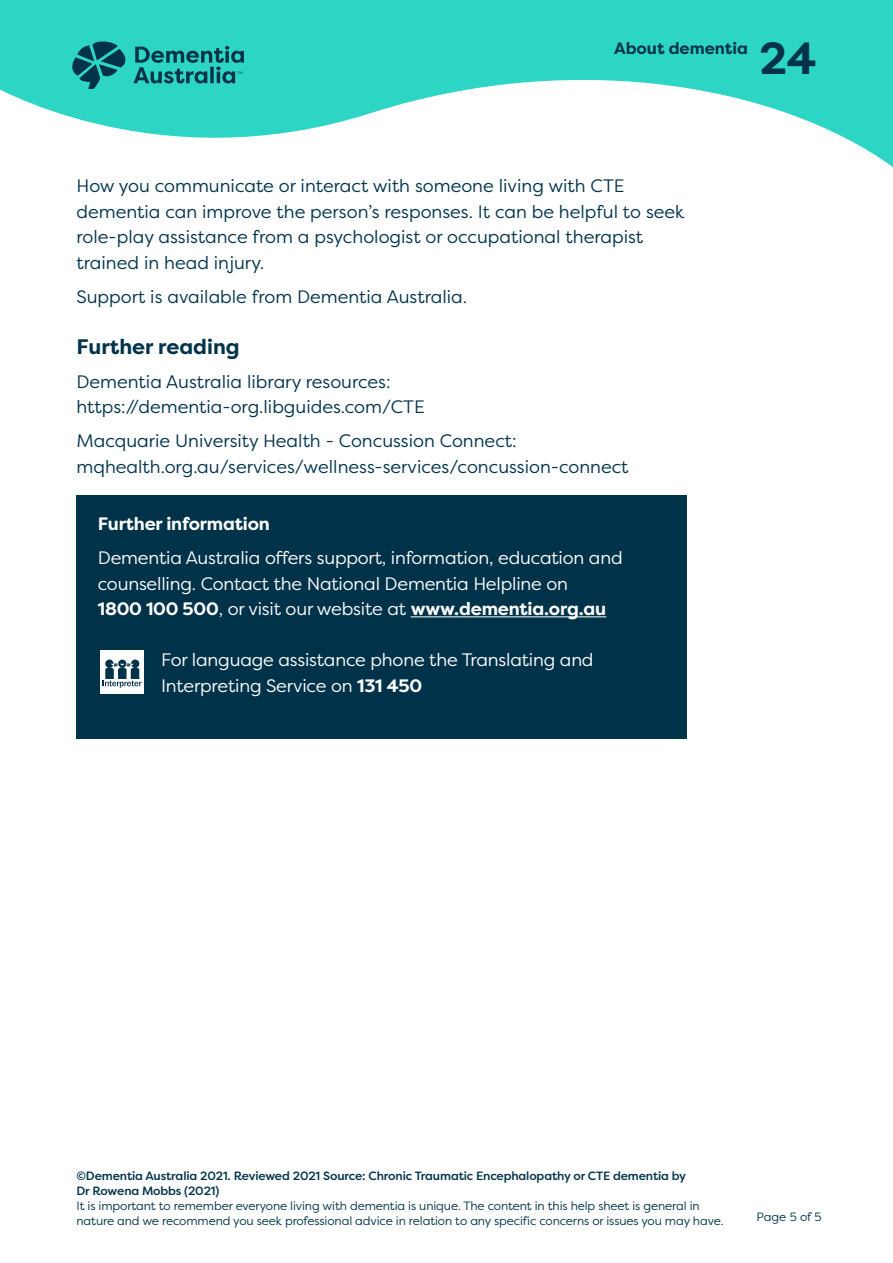
<style>
.page{position:relative;width:893px;height:1263px;background:#fff}
.page>*{position:absolute;margin:0;border:0;box-sizing:border-box;transform-origin:0 0}
.t1{font:700 45px "Filson Pro";color:#00334a}
.t2{font:700 21px "Filson Pro";color:#00334a}
.t3{font:18px/25.5px "Filson Pro";color:#00334a}
.t4{font:18px/25.5px "Filson Pro";letter-spacing:-.01em;color:#fff}
.t5{font:700 18px "Filson Pro";letter-spacing:-.01em;color:#fff}
.t6{font:700 16.5px "Filson Pro";color:#00334a}
.t7{font:12px/15px "Filson Pro";letter-spacing:-.01em;color:#00334a}
.t8{font:500 12px/15px "Filson Pro";letter-spacing:-.01em;color:#00334a}
.s1{font-weight:700}
</style>
<div class="page">
<svg style="left:0;top:0;width:893px;height:167px;fill:#2cd5c4"></svg>
<svg style="left:72px;top:40px;width:172px;height:49px;background:#1d9f9b"></svg>
<div style="left:77px;top:495px;width:610px;height:61px;background:#00334a"></div>
<div style="left:77px;top:529px;width:610px;height:107px;background:#00334a"></div>
<hr style="left:411px;top:616px;width:195px;height:1px;background:#fff">
<div style="left:77px;top:631px;width:610px;height:108px;background:#00334a"></div>
<div style="left:100px;top:650px;width:44px;height:43px;background:#fff"></div>
<svg style="left:103px;top:659px;width:39px;height:29px"></svg>
<p class="t6" style="left:614px;top:38px;width:135px">About dementia</p>
<h1 class="t1" style="left:759px;top:30px;width:58px">24</h1>
<p class="t3" style="left:77px;top:173px;width:610px">How you communicate or interact with someone living with CTE dementia can improve the person’s responses. It can be helpful to seek role-play assistance from a psychologist or occupational therapist trained in head injury.</p>
<p class="t3" style="left:77px;top:283px;width:392px">Support is available from Dementia Australia.</p>
<p class="t2" style="left:77px;top:333px;width:165px">Further reading</p>
<p class="t3" style="left:77px;top:368px;width:350px">Dementia Australia library resources: https://dementia-org.libguides.com/CTE</p>
<p class="t3" style="left:77px;top:428px;width:553px">Macquarie University Health - Concussion Connect: mqhealth.org.au/services/wellness-services/concussion-connect</p>
<p class="t5" style="left:98px;top:512px;width:174px">Further information</p>
<p class="t4" style="left:98px;top:544px;width:526px">Dementia Australia offers support, information, education and counselling. Contact the National Dementia Helpline on<br><span class="s1">1800 100 500</span>, or visit our website at <span class="s1">www.dementia.org.au</span></p>
<p class="t4" style="left:161px;top:646px;width:434px">For language assistance phone the Translating and<br>Interpreting Service on <span class="s1">131 450</span></p>
<p class="t8" style="left:77px;top:1168px;width:611px">©Dementia Australia 2021. Reviewed 2021 Source: Chronic Traumatic Encephalopathy or CTE dementia by<br>Dr Rowena Mobbs (2021)</p>
<p class="t7" style="left:77px;top:1198px;width:648px">It is important to remember everyone living with dementia is unique. The content in this help sheet is general in nature and we recommend you seek professional advice in relation to any specific concerns or issues you may have.</p>
<p class="t7" style="left:757px;top:1209px;width:66px">Page 5 of 5</p>
</div>
